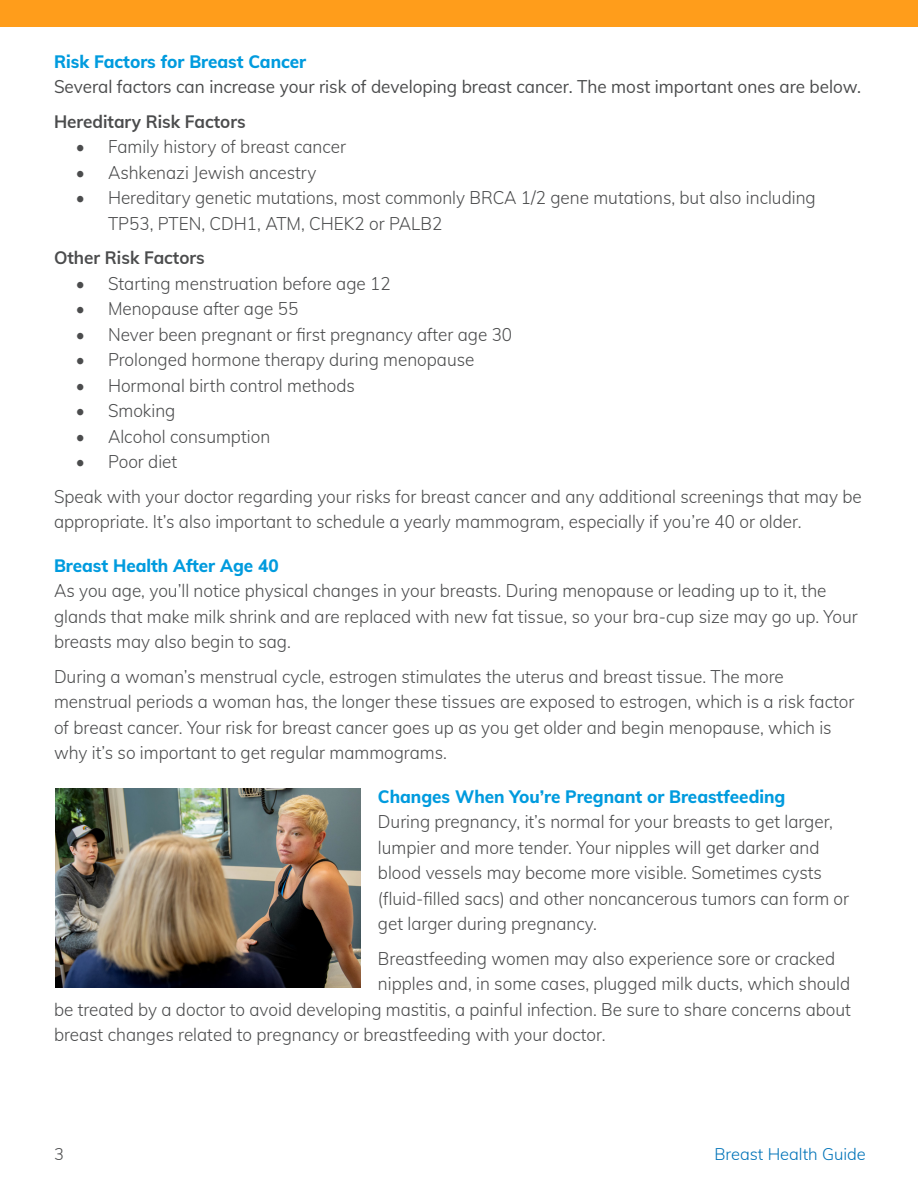
<style>
.page{position:relative;width:918px;height:1188px;background:#fff}
.page>*{position:absolute;margin:0;border:0;box-sizing:border-box;transform-origin:0 0}
.t1{font:300 18px/25.5px "Mulish";color:#4b4c4d;scale:.95 1}
.t2{font:800 18px "Mulish";color:#009bde;scale:.95 1}
.t3{font:18px "Mulish";color:#4b4c4d;scale:.95 1}
.t4{font:700 18px "Mulish";color:#4b4c4d;scale:.95 1}
.t5{font:300 16.5px "Mulish";color:#0073b8}
.t6{font:300 16.5px "Mulish";color:#4b4c4d}
</style>
<div class="page">
<div style="left:0;top:0;width:918px;height:27px;background:#ff9d1b"></div>
<img style="left:56px;top:788px;width:304px;height:199px">
<p class="t2" style="left:54px;top:48px;width:267px">Risk Factors for Breast Cancer</p>
<p class="t3" style="left:54px;top:74px;width:851px">Several factors can increase your risk of developing breast cancer. The most important ones are below.</p>
<p class="t4" style="left:54px;top:108px;width:203px">Hereditary Risk Factors</p>
<p class="t1" style="left:76px;top:133px;width:286px">• Family history of breast cancer</p>
<p class="t1" style="left:76px;top:159px;width:255px">• Ashkenazi Jewish ancestry</p>
<p class="t1" style="left:108px;top:184px;width:747px;text-indent:-32px">• Hereditary genetic mutations, most commonly BRCA 1/2 gene mutations, but also including<br>TP53, PTEN, CDH1, ATM, CHEK2 or PALB2</p>
<p class="t4" style="left:54px;top:245px;width:160px">Other Risk Factors</p>
<p class="t1" style="left:76px;top:270px;width:333px">• Starting menstruation before age 12</p>
<p class="t1" style="left:76px;top:295px;width:236px">• Menopause after age 55</p>
<p class="t1" style="left:76px;top:321px;width:461px">• Never been pregnant or first pregnancy after age 30</p>
<p class="t1" style="left:76px;top:346px;width:421px">• Prolonged hormone therapy during menopause</p>
<p class="t1" style="left:76px;top:372px;width:296px">• Hormonal birth control methods</p>
<p class="t1" style="left:76px;top:397px;width:106px">• Smoking</p>
<p class="t1" style="left:76px;top:423px;width:206px">• Alcohol consumption</p>
<p class="t1" style="left:76px;top:448px;width:108px">• Poor diet</p>
<p class="t1" style="left:54px;top:483px;width:852px">Speak with your doctor regarding your risks for breast cancer and any additional screenings that may be appropriate. It’s also important to schedule a yearly mammogram, especially if you’re 40 or older.</p>
<p class="t2" style="left:54px;top:552px;width:238px">Breast Health After Age 40</p>
<p class="t1" style="left:54px;top:577px;width:848px">As you age, you’ll notice physical changes in your breasts. During menopause or leading up to it, the glands that make milk shrink and are replaced with new fat tissue, so your bra-cup size may go up. Your breasts may also begin to sag.</p>
<p class="t1" style="left:54px;top:663px;width:844px">During a woman’s menstrual cycle, estrogen stimulates the uterus and breast tissue. The more menstrual periods a woman has, the longer these tissues are exposed to estrogen, which is a risk factor of breast cancer. Your risk for breast cancer goes up as you get older and begin menopause, which is why it’s so important to get regular mammograms.</p>
<p class="t2" style="left:378px;top:783px;width:430px">Changes When You’re Pregnant or Breastfeeding</p>
<p class="t1" style="left:378px;top:808px;width:497px">During pregnancy, it’s normal for your breasts to get larger, lumpier and more tender. Your nipples will get darker and blood vessels may become more visible. Sometimes cysts (fluid-filled sacs) and other noncancerous tumors can form or get larger during pregnancy.</p>
<p class="t1" style="left:378px;top:945px;width:483px">Breastfeeding women may also experience sore or cracked</p>
<p class="t1" style="left:378px;top:970px;width:499px">nipples and, in some cases, plugged milk ducts, which should</p>
<p class="t1" style="left:54px;top:996px;width:841px">be treated by a doctor to avoid developing mastitis, a painful infection. Be sure to share concerns about</p>
<p class="t1" style="left:54px;top:1021px;width:582px">breast changes related to pregnancy or breastfeeding with your doctor.</p>
<p class="t6" style="left:54px;top:1142px;width:11px">3</p>
<p class="t5" style="left:714px;top:1142px;width:153px">Breast Health Guide</p>
</div>
